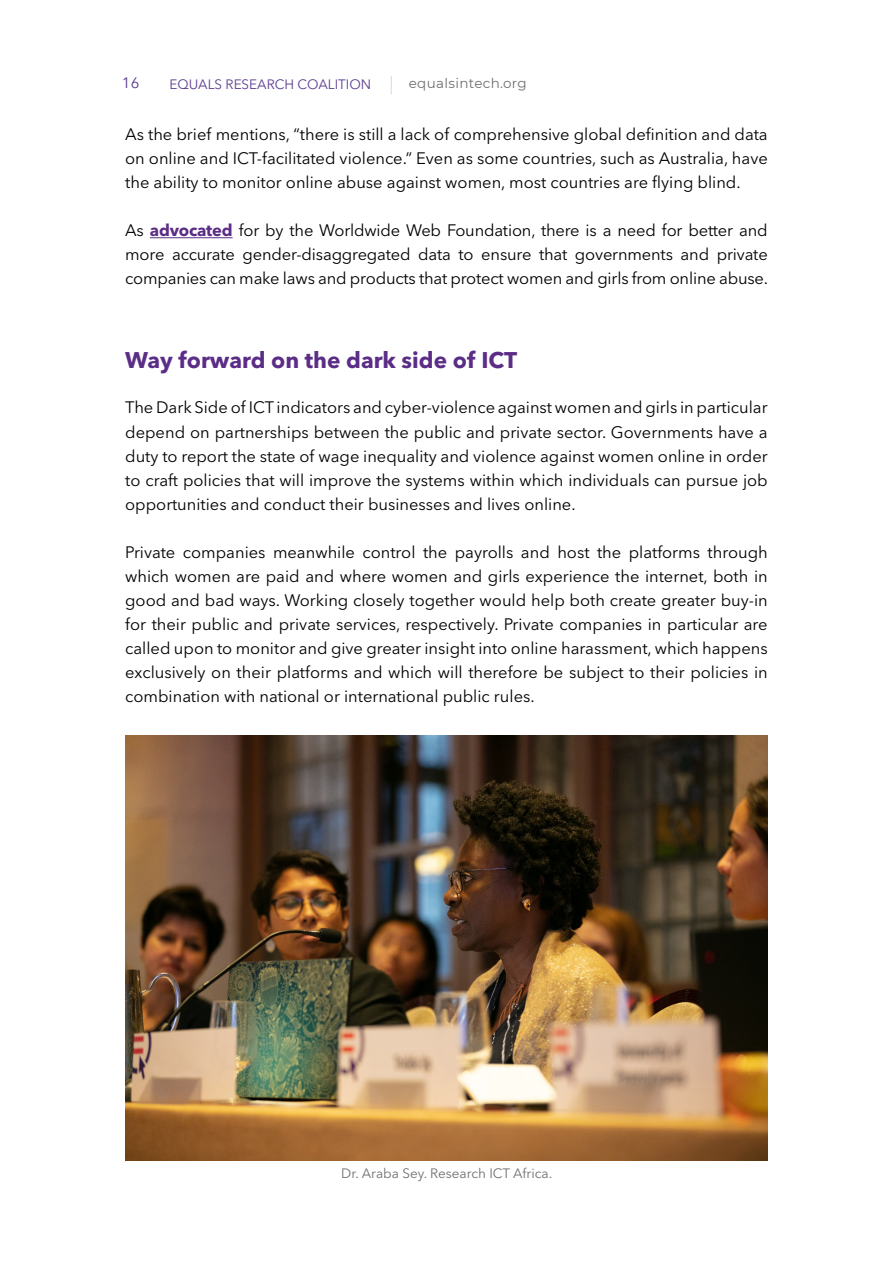
<style>
.page{position:relative;width:893px;height:1263px;background:#fff}
.page>*{position:absolute;margin:0;border:0;box-sizing:border-box;transform-origin:0 0}
.t1{font:700 22.5px "Avenir Next LT Pro";color:#5b2d87}
.t2{font:16.5px/24px "Avenir Next LT Pro";color:#000;text-align:justify}
.t3{font:15px "Avenir Next LT Pro";color:#5a3b8f}
.t4{font:13.5px "Avenir Next LT Pro";color:#706f6f}
.t5{font:13.5px "Avenir Next LT Pro";color:#5a3b8f}
.t6{font:13.5px "Montserrat";letter-spacing:.025em;color:#706f6f}
.s1{font-weight:700;color:#5b2d87}
</style>
<div class="page">
<svg style="left:391px;top:76px;width:1px;height:19px"></svg>
<hr style="left:150px;top:237px;width:83px;height:1px;background:#5b2d87">
<img style="left:125px;top:736px;width:643px;height:424px">
<p class="t3" style="left:122px;top:74px;width:19px">16</p>
<p class="t5" style="left:169px;top:76px;width:203px">EQUALS RESEARCH COALITION</p>
<p class="t6" style="left:409px;top:74px;width:120px">equalsintech.org</p>
<p class="t2" style="left:125px;top:122px;width:644px">As the brief mentions, “there is still a lack of comprehensive global definition and data on online and ICT-facilitated violence.” Even as some countries, such as Australia, have the ability to monitor online abuse against women, most countries are flying blind.</p>
<p class="t2" style="left:125px;top:218px;width:644px">As <span class="s1">advocated</span> for by the Worldwide Web Foundation, there is a need for better and more accurate gender-disaggregated data to ensure that governments and private companies can make laws and products that protect women and girls from online abuse.</p>
<h1 class="t1" style="left:125px;top:346px;width:393px">Way forward on the dark side of ICT</h1>
<p class="t2" style="left:125px;top:396px;width:644px">The Dark Side of ICT indicators and cyber-violence against women and girls in particular depend on partnerships between the public and private sector. Governments have a duty to report the state of wage inequality and violence against women online in order to craft policies that will improve the systems within which individuals can pursue job opportunities and conduct their businesses and lives online.</p>
<p class="t2" style="left:125px;top:540px;width:644px">Private companies meanwhile control the payrolls and host the platforms through which women are paid and where women and girls experience the internet, both in good and bad ways. Working closely together would help both create greater buy-in for their public and private services, respectively. Private companies in particular are called upon to monitor and give greater insight into online harassment, which happens exclusively on their platforms and which will therefore be subject to their policies in combination with national or international public rules.</p>
<p class="t4" style="left:341px;top:1165px;width:213px">Dr. Araba Sey. Research ICT Africa.</p>
</div>
